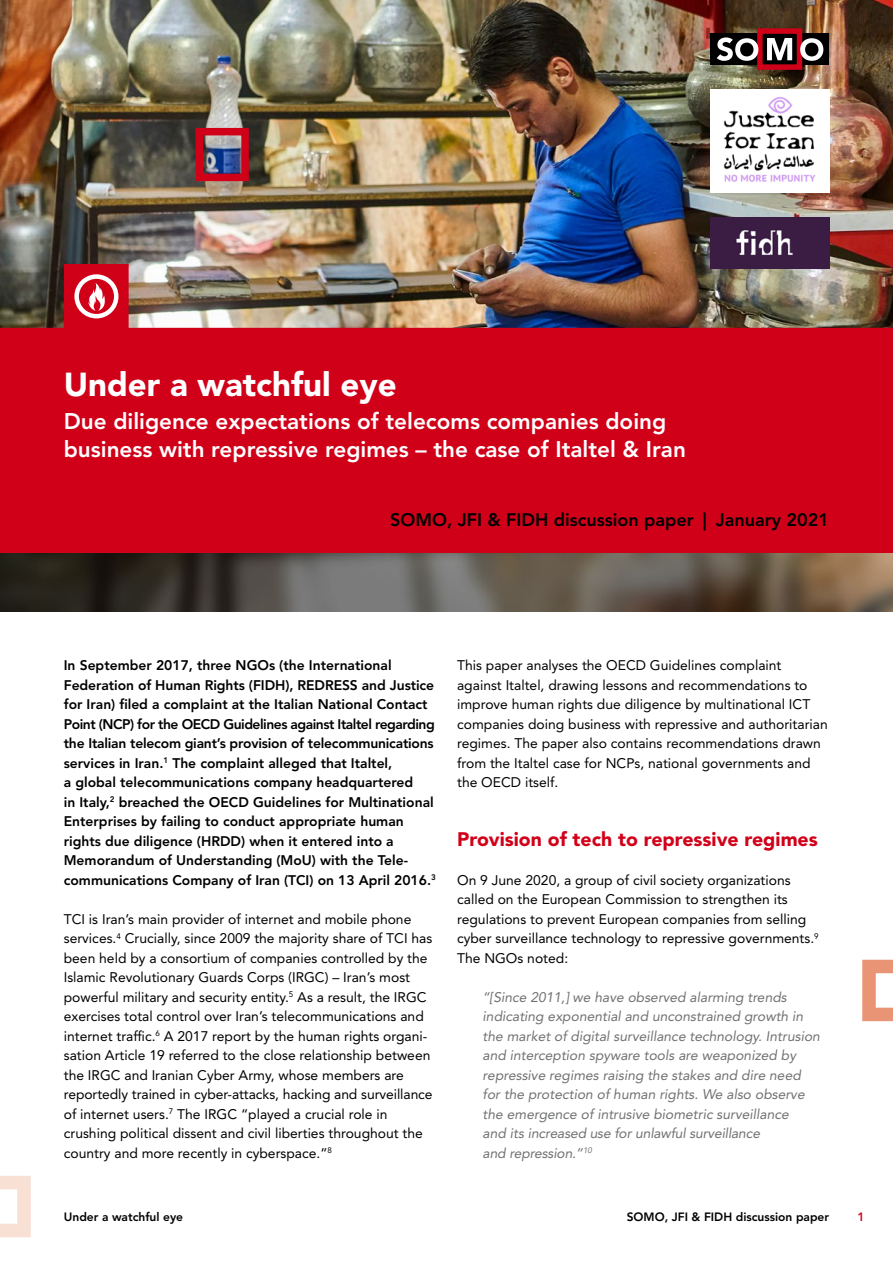
<style>
.page{position:relative;width:893px;height:1263px;background:#fff}
.page>*{position:absolute;margin:0;border:0;box-sizing:border-box;transform-origin:0 0}
.t1{font:900 33px "Avenir LT Std";color:#fff}
.t2{font:800 22.5px/28.5px "Avenir LT Std";color:#fff}
.t3{font:900 19.5px "Avenir LT Std";color:#d10019}
.t4{font:800 18px "Avenir LT Std";color:#000}
.t5{font:13.8px/19.5px "Avenir LT Std";color:#000}
.t6{font:800 13.8px/19.5px "Avenir LT Std";color:#000}
.t7{font:italic 13.8px/19.5px "Avenir LT Std";color:#707172}
.t8{font:800 12px "Avenir LT Std";color:#000}
.t9{font:800 12px "Avenir LT Std";color:#d10019}
</style>
<div class="page">
<svg style="left:0;top:1176px;width:31px;height:61px"></svg>
<svg style="left:862px;top:960px;width:31px;height:61px"></svg>
<img style="left:0;top:0;width:893px;height:264px">
<div style="left:196px;top:128px;width:53px;height:53px;border:8px solid #d10019"></div>
<div style="left:710px;top:34px;width:119px;height:31px;background:#000"></div>
<div style="left:757px;top:28px;width:45px;height:42px;border:5px solid #d10019"></div>
<svg style="left:717px;top:37px;width:106px;height:24px"></svg>
<img style="left:0;top:264px;width:893px;height:289px">
<svg style="left:74px;top:274px;width:44px;height:44px"></svg>
<img style="left:710px;top:217px;width:119px;height:51px">
<img style="left:710px;top:89px;width:119px;height:104px">
<img style="left:0;top:553px;width:893px;height:59px">
<h1 class="t1" style="left:64px;top:365px;width:335px">Under a watchful eye</h1>
<h2 class="t2" style="left:64px;top:407px;width:624px">Due diligence expectations of telecoms companies doing business with repressive regimes – the case of Italtel &amp; Iran</h2>
<h3 class="t4" style="left:390px;top:509px;width:440px">SOMO, JFI &amp; FIDH discussion paper | January 2021</h3>
<p class="t6" style="left:64px;top:656px;width:374px">In September 2017, three NGOs (the International Federation of Human Rights (FIDH), REDRESS and Justice for Iran) filed a complaint at the Italian National Contact Point (NCP) for the OECD Guidelines against Italtel regarding the Italian telecom giant’s provision of telecommunications services in Iran.<sup>1</sup> The complaint alleged that Italtel,<br>a global telecommunications company headquartered<br>in Italy,<sup>2</sup> breached the OECD Guidelines for Multinational Enterprises by failing to conduct appropriate human rights due diligence (HRDD) when it entered into a Memorandum of Understanding (MoU) with the Tele&shy;communications Company of Iran (TCI) on 13 April 2016.<sup>3</sup></p>
<p class="t5" style="left:64px;top:909px;width:370px">TCI is Iran’s main provider of internet and mobile phone services.<sup>4</sup> Crucially, since 2009 the majority share of TCI has been held by a consortium of companies controlled by the Islamic Revolutionary Guards Corps (IRGC) – Iran’s most powerful military and security entity.<sup>5</sup> As a result, the IRGC exercises total control over Iran’s telecommunications and internet traffic.<sup>6</sup> A 2017 report by the human rights organi&shy;sation Article 19 referred to the close relationship between the IRGC and Iranian Cyber Army, whose members are reportedly trained in cyber-attacks, hacking and surveillance of internet users.<sup>7</sup> The IRGC “played a crucial role in crushing political dissent and civil liberties throughout the country and more recently in cyberspace.”<sup>8</sup></p>
<p class="t5" style="left:457px;top:656px;width:372px">This paper analyses the OECD Guidelines complaint against Italtel, drawing lessons and recommendations to improve human rights due diligence by multinational ICT companies doing business with repressive and authoritarian regimes. The paper also contains recommendations drawn from the Italtel case for NCPs, national governments and the OECD itself.</p>
<h3 class="t3" style="left:457px;top:827px;width:362px">Provision of tech to repressive regimes</h3>
<p class="t5" style="left:457px;top:870px;width:363px">On 9 June 2020, a group of civil society organizations called on the European Commission to strengthen its regulations to prevent European companies from selling cyber surveillance technology to repressive governments.<sup>9<br></sup>The NGOs noted:</p>
<p class="t7" style="left:483px;top:987px;width:339px">“[Since 2011,] we have observed alarming trends indicating exponential and unconstrained growth in the market of digital surveillance technology. Intrusion and interception spyware tools are weaponized by repressive regimes raising the stakes and dire need for the protection of human rights. We also observe the emergence of intrusive biometric surveillance<br>and its increased use for unlawful surveillance<br>and repression.”<sup>10</sup></p>
<p class="t8" style="left:64px;top:1210px;width:121px">Under a watchful eye</p>
<p class="t8" style="left:627px;top:1210px;width:204px">SOMO, JFI &amp; FIDH discussion paper</p>
<p class="t9" style="left:857px;top:1210px;width:9px">1</p>
</div>
